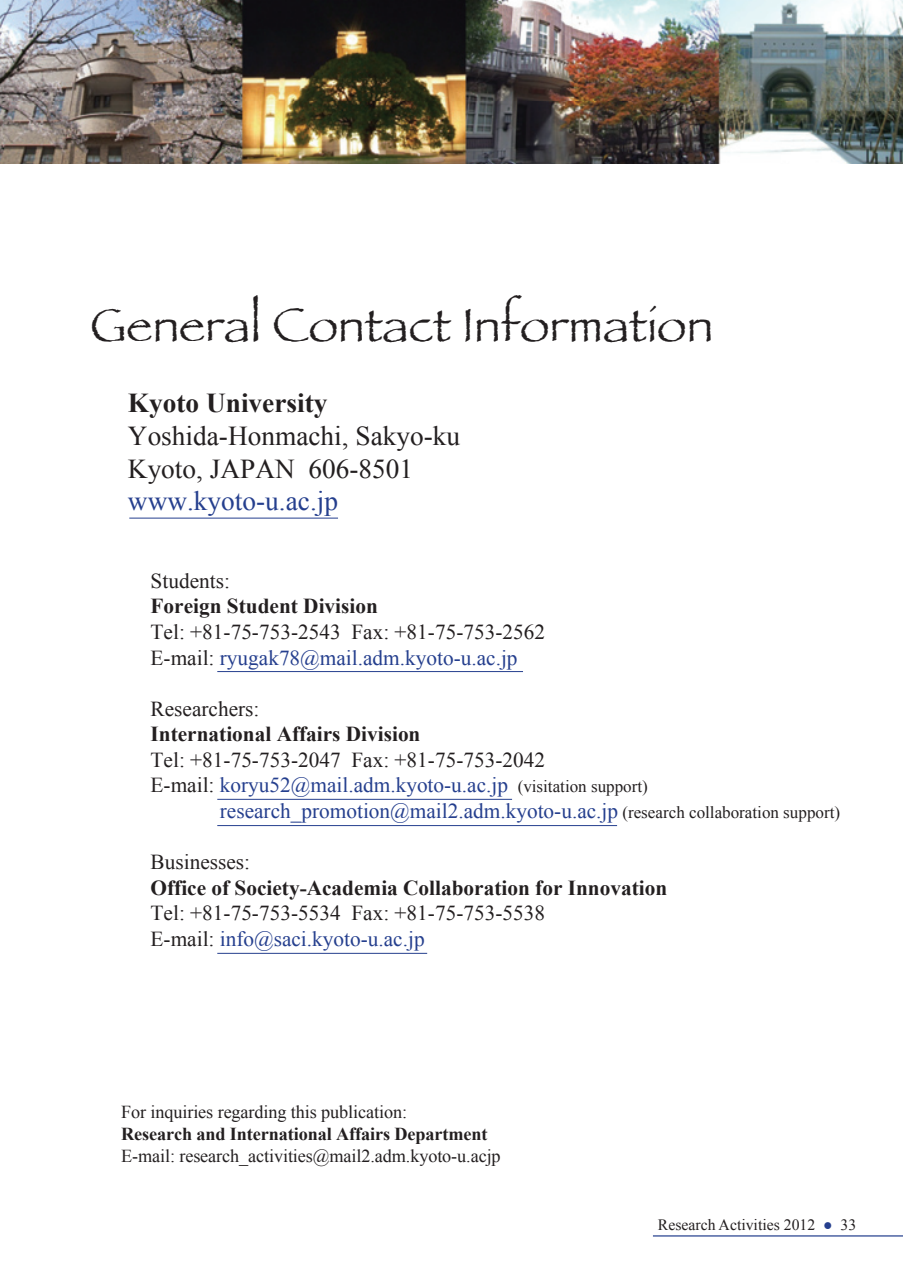
<style>
.page{position:relative;width:903px;height:1275px;background:#fff}
.page>*{position:absolute;margin:0;border:0;box-sizing:border-box;transform-origin:0 0}
.t1{font:49px "Papyrus";color:#231f20}
.t2{font:27.3px/32.7px "Times New Roman";color:#231f20}
.t3{font:27.3px "Times New Roman";color:#253f8e}
.t4{font:700 27.3px "Times New Roman";color:#231f20}
.t5{font:21.35px/25.6px "Times New Roman";color:#231f20}
.t6{font:21.35px "Times New Roman";color:#253f8e}
.t7{font:700 21.35px "Times New Roman";color:#231f20}
.t8{font:18.2px "Times New Roman";letter-spacing:-.005em;color:#231f20}
.t9{font:700 18.2px "Times New Roman";letter-spacing:-.005em;color:#231f20}
.t10{font:15.75px "Times New Roman";color:#231f20}
.s1{color:#253f8e}
.s2{color:#231f20}
.s3{font-size:16.97px;color:#231f20}
</style>
<div class="page">
<img style="left:0;top:0;width:903px;height:164px">
<hr style="left:653px;top:1235px;width:250px;height:1px;background:#253f8e">
<hr style="left:129px;top:518px;width:209px;height:1px;background:#253f8e">
<hr style="left:217px;top:671px;width:306px;height:1px;background:#253f8e">
<hr style="left:217px;top:799px;width:295px;height:1px;background:#253f8e">
<hr style="left:217px;top:953px;width:210px;height:1px;background:#253f8e">
<hr style="left:217px;top:825px;width:400px;height:1px;background:#253f8e">
<h1 class="t1" style="left:90px;top:296px;width:625px">General Contact Information</h1>
<p class="t4" style="left:128px;top:384px;width:201px">Kyoto University</p>
<p class="t2" style="left:128px;top:419px;width:334px">Yoshida-Honmachi, Sakyo-ku<br>Kyoto, JAPAN 606-8501</p>
<p class="t3" style="left:128px;top:483px;width:212px">www.kyoto-u.ac.jp</p>
<p class="t5" style="left:151px;top:568px;width:81px">Students:</p>
<p class="t7" style="left:151px;top:592px;width:229px">Foreign Student Division</p>
<p class="t5" style="left:151px;top:619px;width:396px">Tel: +81-75-753-2543 Fax: +81-75-753-2562<br>E-mail: <span class="s1">ryugak78@mail.adm.kyoto-u.ac.jp</span></p>
<p class="t5" style="left:151px;top:695px;width:110px">Researchers:</p>
<p class="t7" style="left:151px;top:719px;width:271px">International Affairs Division</p>
<p class="t5" style="left:151px;top:747px;width:396px">Tel: +81-75-753-2047 Fax: +81-75-753-2042</p>
<p class="t6" style="left:151px;top:771px;width:499px"><span class="s2">E-mail:</span> koryu52@mail.adm.kyoto-u.ac.jp <span class="s3">(visitation support)</span></p>
<p class="t6" style="left:220px;top:796px;width:622px">research_promotion@mail2.adm.kyoto-u.ac.jp <span class="s3">(research collaboration support)</span></p>
<p class="t5" style="left:151px;top:849px;width:101px">Businesses:</p>
<p class="t7" style="left:151px;top:873px;width:518px">Office of Society-Academia Collaboration for Innovation</p>
<p class="t5" style="left:151px;top:900px;width:396px">Tel: +81-75-753-5534 Fax: +81-75-753-5538<br>E-mail: <span class="s1">info@saci.kyoto-u.ac.jp</span></p>
<p class="t8" style="left:121px;top:1099px;width:287px">For inquiries regarding this publication:</p>
<p class="t9" style="left:121px;top:1121px;width:368px">Research and International Affairs Department</p>
<p class="t8" style="left:121px;top:1143px;width:381px">E-mail: research_activities@mail2.adm.kyoto-u.acjp</p>
<p class="t10" style="left:658px;top:1214px;width:200px">Research Activities 2012 <span class="s1">●</span> 33</p>
</div>
